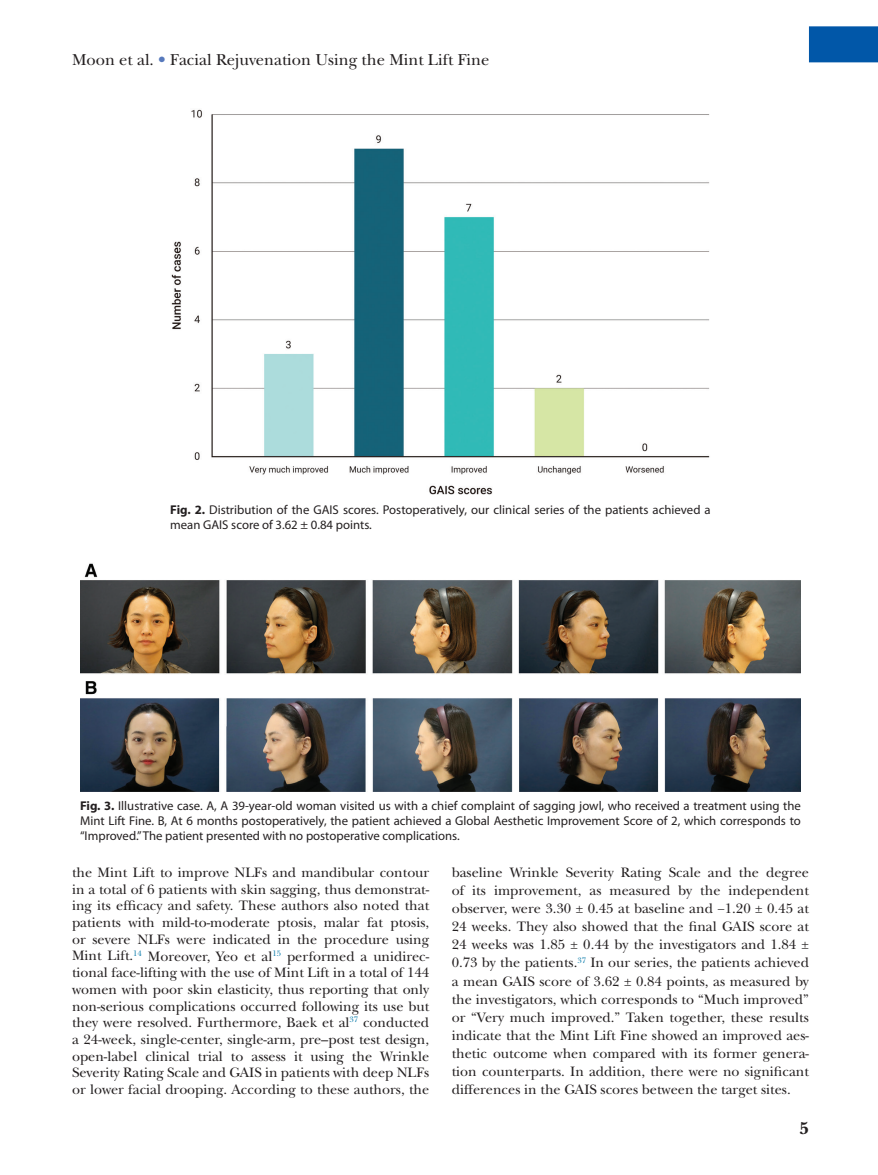
<style>
.page{position:relative;width:878px;height:1175px;background:#fff}
.page>*{position:absolute;margin:0;border:0;box-sizing:border-box;transform-origin:0 0}
.t1{font:700 18px "New Baskerville Std";color:#231f20}
.t2{font:16.5px "New Baskerville Std";color:#231f20}
.t3{font:14.25px/16.6px "New Baskerville Std";color:#231f20;text-align:justify}
.t4{font:12.75px/15px "Myriad Pro";color:#231f20}
.s1{color:#5779bc}
.s2{font-weight:700}
</style>
<div class="page">
<div style="left:808px;top:26px;width:70px;height:36px;background:#0157a8"></div>
<img style="left:171px;top:109px;width:539px;height:386px">
<img style="left:80px;top:563px;width:720px;height:228px">
<p class="t2" style="left:72px;top:50px;width:419px">Moon et al. <span class="s1">•</span> Facial Rejuvenation Using the Mint Lift Fine</p>
<p class="t4" style="left:170px;top:502px;width:542px"><span class="s2">Fig. 2.</span> Distribution of the GAIS scores. Postoperatively, our clinical series of the patients achieved a mean GAI S score of 3.62 ± 0.84 points.</p>
<p class="t4" style="left:80px;top:798px;width:722px;text-align:justify"><span class="s2">Fig. 3.</span> I llustrative case. A, A 39-year-old woman visited us with a chief complaint of sagging jowl, who received a treatment using the Mint Lift Fine. B, At 6 months postoperatively, the patient achieved a Global Aesthetic I mprovement Score of 2, which corresponds to “I mproved.” The patient presented with no postoperative complications.</p>
<p class="t3" style="left:72px;top:864px;width:359px">the Mint Lift to improve NLFs and mandibular contour in a total of 6 patients with skin sagging, thus demonstrat&shy;ing its efficacy and safety. These authors also noted that patients with mild-to-moderate ptosis, malar fat ptosis, or severe NLFs were indicated in the procedure using Mint Lift.<sup>14</sup> Moreover, Yeo et al<sup>15</sup> performed a unidirec&shy;tional face-lifting with the use of Mint Lift in a total of 144 women with poor skin elasticity, thus reporting that only non-serious complications occurred following its use but they were resolved. Furthermore, Baek et al<sup>37</sup> conducted a 24-week, single-center, single-arm, pre–post test design, open-label clinical trial to assess it using the Wrinkle Severity Rating Scale and GAIS in patients with deep NLFs or lower facial drooping. According to these authors, the</p>
<p class="t3" style="left:451px;top:863px;width:359px;line-height:18px">baseline Wrinkle Severity Rating Scale and the degree of its improvement, as measured by the independent observer, were 3.30 ± 0.45 at baseline and −1.20 ± 0.45 at 24 weeks. They also showed that the final GAIS score at 24 weeks was 1.85 ± 0.44 by the investigators and 1.84 ± 0.73 by the patients.<sup>37</sup> In our series, the patients achieved a mean GAIS score of 3.62 ± 0.84 points, as measured by the investigators, which corresponds to “Much improved” or “Very much improved.” Taken together, these results indicate that the Mint Lift Fine showed an improved aes&shy;thetic outcome when compared with its former genera&shy;tion counterparts. In addition, there were no significant differences in the GAIS scores between the target sites.</p>
<p class="t1" style="left:799px;top:1118px;width:11px">5</p>
</div>
